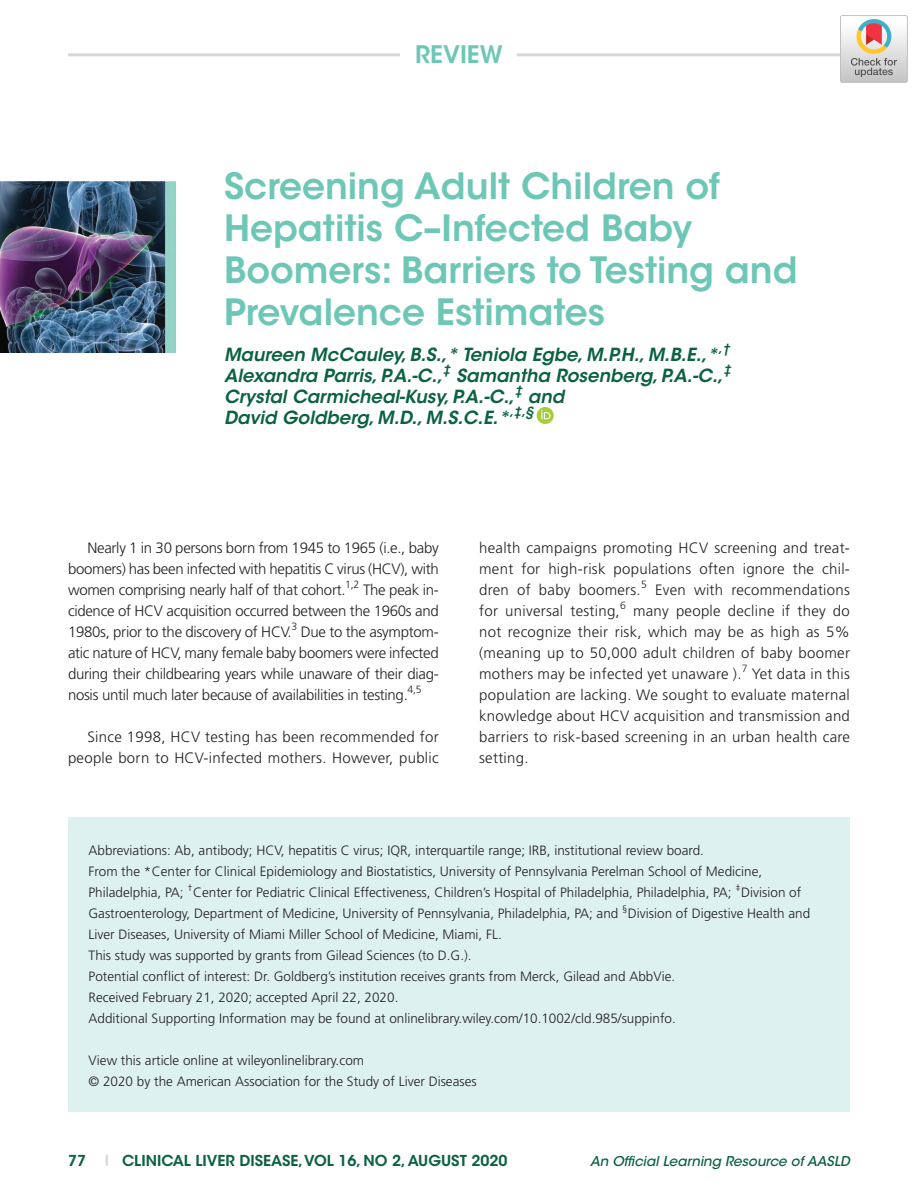
<style>
.page{position:relative;width:918px;height:1188px;background:#fff}
.page>*{position:absolute;margin:0;border:0;box-sizing:border-box;transform-origin:0 0}
.t1{font:600 36px/42px "ITC Avant Garde Std";color:#6ec7b6}
.t2{font:600 24px "ITC Avant Garde Std";color:#6ec7b6}
.t3{font:italic 600 18px "ITC Avant Garde Std";color:#0b6241}
.t4{font:300 15px/21px "Frutiger LT Std";letter-spacing:.02em;color:#231f20;text-align:justify}
.t5{font:600 15px "ITC Avant Garde Std";color:#0b6241}
.t6{font:300 13.5px/21px "Frutiger LT Std";color:#231f20}
.t7{font:italic 500 13.5px "ITC Avant Garde Std";color:#0b6241}
.t8{font:italic 600 12.6px "ITC Avant Garde Std";color:#0b6241}
.t9{font:300 10.5px "Frutiger LT Std";color:#231f20}
</style>
<div class="page">
<hr style="left:68px;top:53px;width:333px;height:3px;background:#d6d7d8">
<hr style="left:517px;top:53px;width:333px;height:3px;background:#d6d7d8">
<img style="left:0;top:182px;width:175px;height:171px">
<svg style="left:537px;top:407px;width:17px;height:17px"></svg>
<svg style="left:541px;top:410px;width:9px;height:9px"></svg>
<div style="left:68px;top:817px;width:782px;height:295px;background:#ddf1ef"></div>
<img style="left:840px;top:15px;width:68px;height:67px">
<h2 class="t2" style="left:415px;top:39px;width:89px">Review</h2>
<h1 class="t1" style="left:224px;top:165px;width:575px">Screening Adult Children of<br>Hepatitis C–Infected Baby<br>Boomers: Barriers to Testing and<br>Prevalence Estimates</h1>
<p class="t3" style="left:224px;top:343px;width:496px">Maureen McCauley, B.S.,* Teniola Egbe, M.P.H., M.B.E.,*</p>
<p class="t8" style="left:718px;top:340px;width:13px">,†</p>
<p class="t3" style="left:224px;top:364px;width:220px">Alexandra Parris, P.A.-C.,</p>
<p class="t8" style="left:443px;top:361px;width:10px">‡</p>
<p class="t3" style="left:456px;top:364px;width:268px">Samantha Rosenberg, P.A.-C.,</p>
<p class="t8" style="left:723px;top:361px;width:10px">‡</p>
<p class="t3" style="left:224px;top:385px;width:292px">Crystal Carmicheal-Kusy, P.A.-C.,</p>
<p class="t8" style="left:514px;top:382px;width:10px">‡</p>
<p class="t3" style="left:528px;top:385px;width:38px">and</p>
<p class="t3" style="left:224px;top:406px;width:287px">David Goldberg, M.D., M.S.C.E.*</p>
<p class="t8" style="left:510px;top:403px;width:25px">,‡,§</p>
<p class="t4" style="left:68px;top:538px;width:372px;text-indent:20px">Nearly 1 in 30 persons born from 1945 to 1965 (i.e., baby boomers) has been infected with hepatitis C virus (HCV), with women comprising nearly half of that cohort.</p>
<p class="t9" style="left:345px;top:579px;width:16px">1,2</p>
<p class="t4" style="left:68px;top:580px;width:372px;text-indent:295px">The peak in&shy;cidence of HCV acquisition occurred between the 1960s and 1980s, prior to the discovery of HCV.</p>
<p class="t9" style="left:292px;top:621px;width:7px">3</p>
<p class="t4" style="left:68px;top:622px;width:372px;text-indent:233px">Due to the asymptom&shy;atic nature of HCV, many female baby boomers were infected during their childbearing years while unaware of their diag&shy;nosis until much later because of availabilities in testing.</p>
<p class="t9" style="left:408px;top:684px;width:16px">4,5</p>
<p class="t4" style="left:68px;top:727px;width:372px;text-align:right">Since 1998, HCV testing has been recommended for people born to HCV-infected mothers. However, public</p>
<p class="t4" style="left:479px;top:538px;width:372px">health campaigns promoting HCV screening and treat&shy;ment for high-risk populations often ignore the chil&shy;dren of baby boomers.<sup>5</sup></p>
<p class="t4" style="left:655px;top:580px;width:196px">Even with recommendations</p>
<p class="t4" style="left:479px;top:601px;width:142px">for universal testing,</p>
<p class="t9" style="left:620px;top:600px;width:7px">6</p>
<p class="t4" style="left:479px;top:601px;width:372px;text-indent:154px">many people decline if they do not recognize their risk, which may be as high as 5% (meaning up to 50,000 adult children of baby boomer mothers may be infected yet unaware ).</p>
<p class="t9" style="left:742px;top:663px;width:7px">7</p>
<p class="t4" style="left:479px;top:664px;width:372px;text-indent:273px">Yet data in this population are lacking. We sought to evaluate maternal knowledge about HCV acquisition and transmission and barriers to risk-based screening in an urban health care setting.</p>
<p class="t6" style="left:89px;top:840px;width:723px">Abbreviations: Ab, antibody; HCV, hepatitis C virus; IQR, interquartile range; IRB, institutional review board.<br>From the *Center for Clinical Epidemiology and Biostatistics, University of Pennsylvania Perelman School of Medicine, Philadelphia, PA; <sup>†</sup>Center for Pediatric Clinical Effectiveness, Children’s Hospital of Philadelphia, Philadelphia, PA; <sup>‡</sup>Division of Gastroenterology, Department of Medicine, University of Pennsylvania, Philadelphia, PA; and <sup>§</sup>Division of Digestive Health and Liver Diseases, University of Miami Miller School of Medicine, Miami, FL.<br>This study was supported by grants from Gilead Sciences (to D.G.).<br>Potential conflict of interest: Dr. Goldberg’s institution receives grants from Merck, Gilead and AbbVie.<br>Received February 21, 2020; accepted April 22, 2020.<br>Additional Supporting Information may be found at onlinelibrary.wiley.com/10.1002/cld.985/suppinfo.</p>
<p class="t6" style="left:89px;top:1050px;width:390px">View this article online at wileyonlinelibrary.com<br>© 2020 by the American Association for the Study of Liver Diseases</p>
<p class="t5" style="left:68px;top:1151px;width:441px">77 <sup>|</sup> Clinical Liver Disease, VOL 16, NO 2, AUGUST 2020</p>
<p class="t7" style="left:590px;top:1152px;width:261px">An Official Learning Resource of AASLD</p>
</div>
